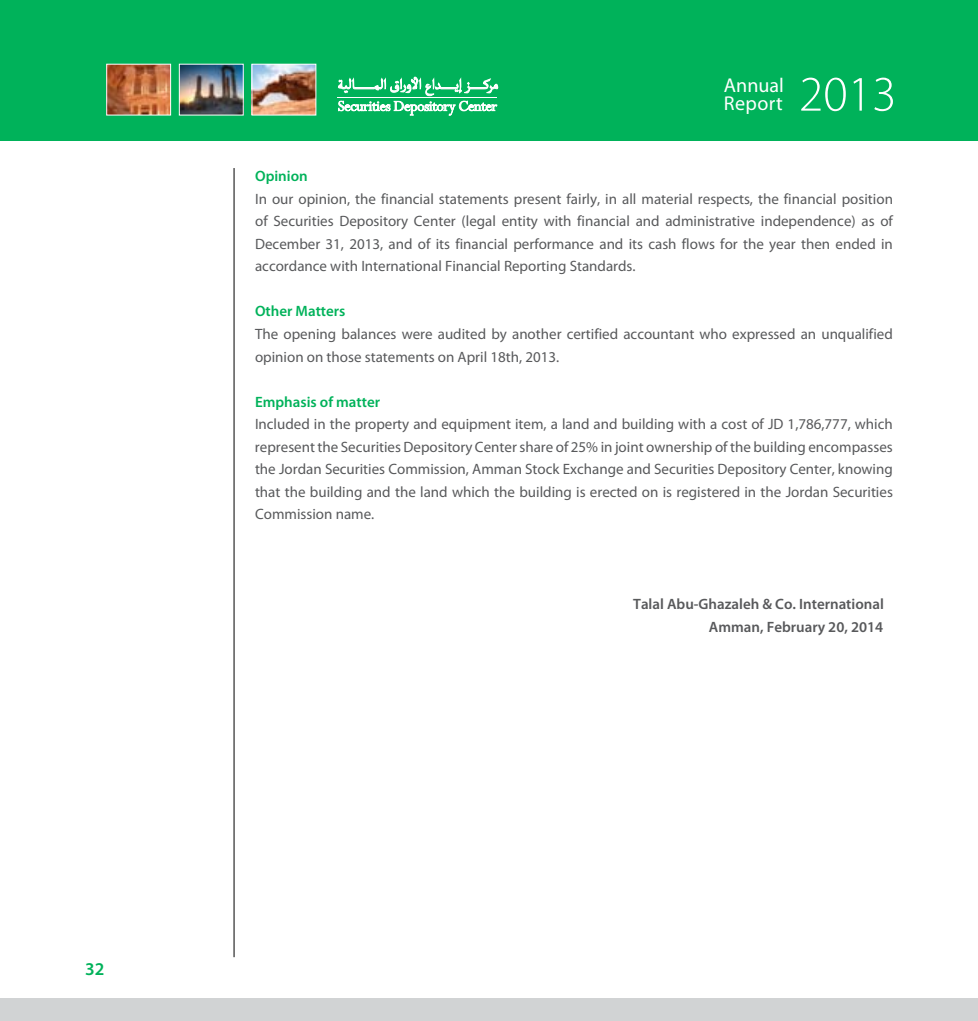
<style>
.page{position:relative;width:978px;height:1021px;background:#fff}
.page>*{position:absolute;margin:0;border:0;box-sizing:border-box;transform-origin:0 0}
.t1{font:20.1px/18.3px "Myriad Pro";letter-spacing:.01em;color:#fff}
.t2{font:600 18px "Myriad Pro";color:#00b25a}
.t3{font:15px/22.5px "Myriad Pro";color:#58595b;text-align:justify}
.t4{font:600 15px/22.5px "Myriad Pro";color:#58595b;text-align:right}
.t5{font:600 15px "Myriad Pro";color:#00b25a}
</style>
<div class="page">
<div style="left:0;top:997px;width:978px;height:23px;background:#d1d3d4"></div>
<div style="left:0;top:0;width:978px;height:140px;background:#00b25a"></div>
<img style="left:108px;top:66px;width:61px;height:47px">
<div style="left:106px;top:64px;width:65px;height:51px;border:1px solid #fff"></div>
<img style="left:181px;top:66px;width:61px;height:47px">
<div style="left:179px;top:64px;width:65px;height:51px;border:1px solid #fff"></div>
<svg style="left:338px;top:77px;width:160px;height:38px"></svg>
<hr style="left:234px;top:168px;width:1px;height:789px;background:#000">
<svg style="left:801px;top:78px;width:45px;height:33px"></svg>
<svg style="left:853px;top:78px;width:9px;height:33px"></svg>
<svg style="left:874px;top:78px;width:19px;height:33px"></svg>
<img style="left:254px;top:66px;width:60px;height:47px">
<div style="left:252px;top:64px;width:64px;height:51px;border:1px solid #fff"></div>
<p class="t2" style="left:85px;top:957px;width:21px">32</p>
<h1 class="t1" style="left:724px;top:76px;width:61px">Annual<br>Report</h1>
<p class="t5" style="left:255px;top:167px;width:54px">Opinion</p>
<p class="t3" style="left:255px;top:187px;width:639px">In our opinion, the financial statements present fairly, in all material respects, the financial position of Securities Depository Center (legal entity with financial and administrative independence) as of December 31, 2013, and of its financial performance and its cash flows for the year then ended in accordance with International Financial Reporting Standards.</p>
<p class="t5" style="left:255px;top:302px;width:92px">Other Matters</p>
<p class="t3" style="left:255px;top:322px;width:639px">The opening balances were audited by another certified accountant who expressed an unqualified opinion on those statements on April 18th, 2013.</p>
<p class="t5" style="left:255px;top:392px;width:127px">Emphasis of matter</p>
<p class="t3" style="left:255px;top:412px;width:639px">Included in the property and equipment item, a land and building with a cost of JD 1,786,777, which represent the Securities Depository Center share of 25% in joint ownership of the building encompasses the Jordan Securities Commission, Amman Stock Exchange and Securities Depository Center, knowing that the building and the land which the building is erected on is registered in the Jordan Securities Commission name.</p>
<p class="t4" style="left:633px;top:592px;width:252px">Talal Abu-Ghazaleh &amp; Co. International<br>Amman, February 20, 2014</p>
</div>
